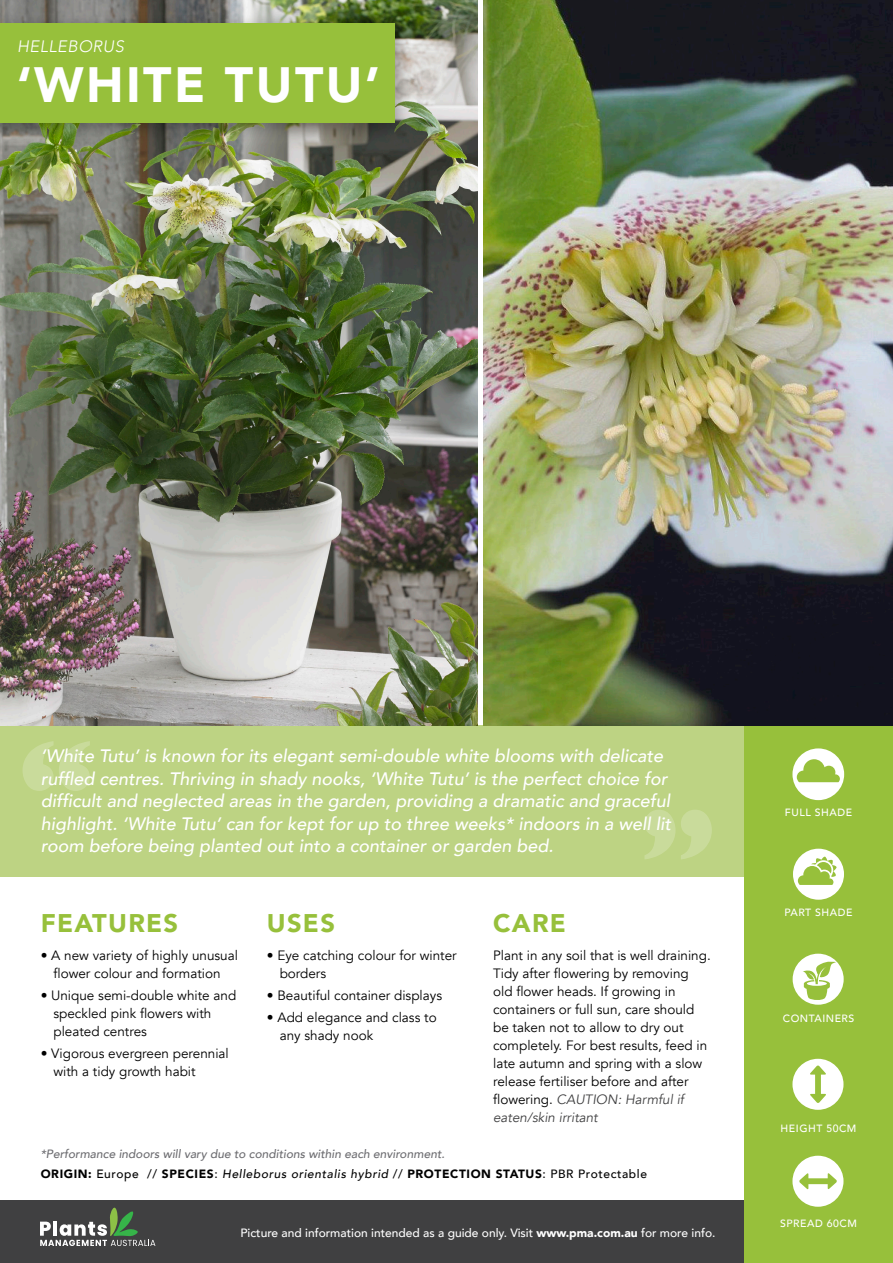
<style>
.page{position:relative;width:893px;height:1263px;background:#fff}
.page>*{position:absolute;margin:0;border:0;box-sizing:border-box;transform-origin:0 0}
.t1{font:900 49.5px "Avenir";letter-spacing:.05em;color:#fff}
.t2{font:900 25.5px "Avenir";letter-spacing:.05em;color:#97c03b}
.t3{font:italic 500 18px/22.5px "Avenir";color:#fff}
.t4{font:italic 300 16.5px "Avenir";letter-spacing:.03em;color:#fff}
.t5{font:13.5px/18px "Avenir";color:#000}
.t6{font:900 12px "Avenir";letter-spacing:.05em;color:#000}
.t7{font:500 12px "Avenir";color:#fff}
.t8{font:italic 500 12px "Avenir";color:#6d6d71}
.t9{font:500 10.5px "Avenir";letter-spacing:.05em;color:#fff}
.s1{font-style:italic;color:#404041}
.s2{font-weight:500}
.s3{font-weight:500;font-style:italic}
.s4{font-weight:900}
</style>
<div class="page">
<div style="left:0;top:1200px;width:893px;height:63px;background:#404041"></div>
<svg style="left:40px;top:1207px;width:115px;height:39px"></svg>
<div style="left:0;top:725px;width:744px;height:152px;background:#bdd383"></div>
<svg style="left:23px;top:741px;width:67px;height:50px"></svg>
<svg style="left:644px;top:810px;width:68px;height:49px"></svg>
<img style="left:0;top:0;width:477px;height:725px">
<div style="left:744px;top:725px;width:149px;height:538px;background:#97c03b"></div>
<div style="left:0;top:13px;width:413px;height:129px;background:#000;opacity:.3"></div>
<div style="left:0;top:23px;width:394px;height:100px;background:#97c03b"></div>
<img style="left:483px;top:0;width:410px;height:725px">
<svg style="left:793px;top:849px;width:51px;height:51px"></svg>
<svg style="left:793px;top:954px;width:51px;height:51px"></svg>
<svg style="left:792px;top:748px;width:52px;height:52px"></svg>
<svg style="left:792px;top:1059px;width:51px;height:51px"></svg>
<svg style="left:792px;top:1156px;width:51px;height:51px"></svg>
<p class="t4" style="left:17px;top:37px;width:108px">HELLEBORUS</p>
<h1 class="t1" style="left:17px;top:43px;width:364px">‘WHITE TUTU’</h1>
<p class="t3" style="left:41px;top:745px;width:632px">‘White Tutu’ is known for its elegant semi-double white blooms with delicate ruffled centres. Thriving in shady nooks, ‘White Tutu’ is the perfect choice for difficult and neglected areas in the garden, providing a dramatic and graceful highlight. ‘White Tutu’ can for kept for up to three weeks* indoors in a well lit room before being planted out into a container or garden bed.</p>
<h2 class="t2" style="left:41px;top:901px;width:139px">FEATURES</h2>
<h2 class="t2" style="left:267px;top:901px;width:70px">USES</h2>
<h2 class="t2" style="left:493px;top:901px;width:74px">CARE</h2>
<p class="t5" style="left:41px;top:946px;width:199px;text-align:center">• A new variety of highly unusual flower colour and formation</p>
<p class="t5" style="left:53px;top:986px;width:184px;text-indent:-13px">• Unique semi-double white and speckled pink flowers with pleated centres</p>
<p class="t5" style="left:53px;top:1045px;width:177px;text-indent:-13px">• Vigorous evergreen perennial with a tidy growth habit</p>
<p class="t5" style="left:280px;top:946px;width:178px;text-indent:-13px">• Eye catching colour for winter borders</p>
<p class="t5" style="left:267px;top:986px;width:177px">• Beautiful container displays</p>
<p class="t5" style="left:280px;top:1009px;width:159px;text-indent:-13px">• Add elegance and class to any shady nook</p>
<p class="t8" style="left:40px;top:1147px;width:406px">*Performance indoors will vary due to conditions within each environment.</p>
<p class="t5" style="left:493px;top:946px;width:219px">Plant in any soil that is well draining.<br>Tidy after flowering by removing old flower heads. If growing in containers or full sun, care should be taken not to allow to dry out completely. For best results, feed in late autumn and spring with a slow release fertiliser before and after flowering. <span class="s1">CAUTION: Harmful if eaten/skin irritant</span></p>
<p class="t6" style="left:41px;top:1163px;width:608px">ORIGIN: <span class="s2">Europe //</span> SPECIES<span class="s2">:</span> <span class="s3">Helleborus orientalis hybrid</span> <span class="s2">//</span> PROTECTION STATUS<span class="s2">: PBR Protectable</span></p>
<p class="t7" style="left:240px;top:1222px;width:476px">Picture and information intended as a guide only. Visit <span class="s4">www.pma.com.au</span> for more info.</p>
<p class="t9" style="left:785px;top:803px;width:69px">FULL SHADE</p>
<p class="t9" style="left:785px;top:904px;width:69px">PART SHADE</p>
<p class="t9" style="left:783px;top:1009px;width:73px">CONTAINERS</p>
<p class="t9" style="left:781px;top:1119px;width:77px">HEIGHT 50CM</p>
<p class="t9" style="left:780px;top:1214px;width:78px">SPREAD 60CM</p>
</div>
